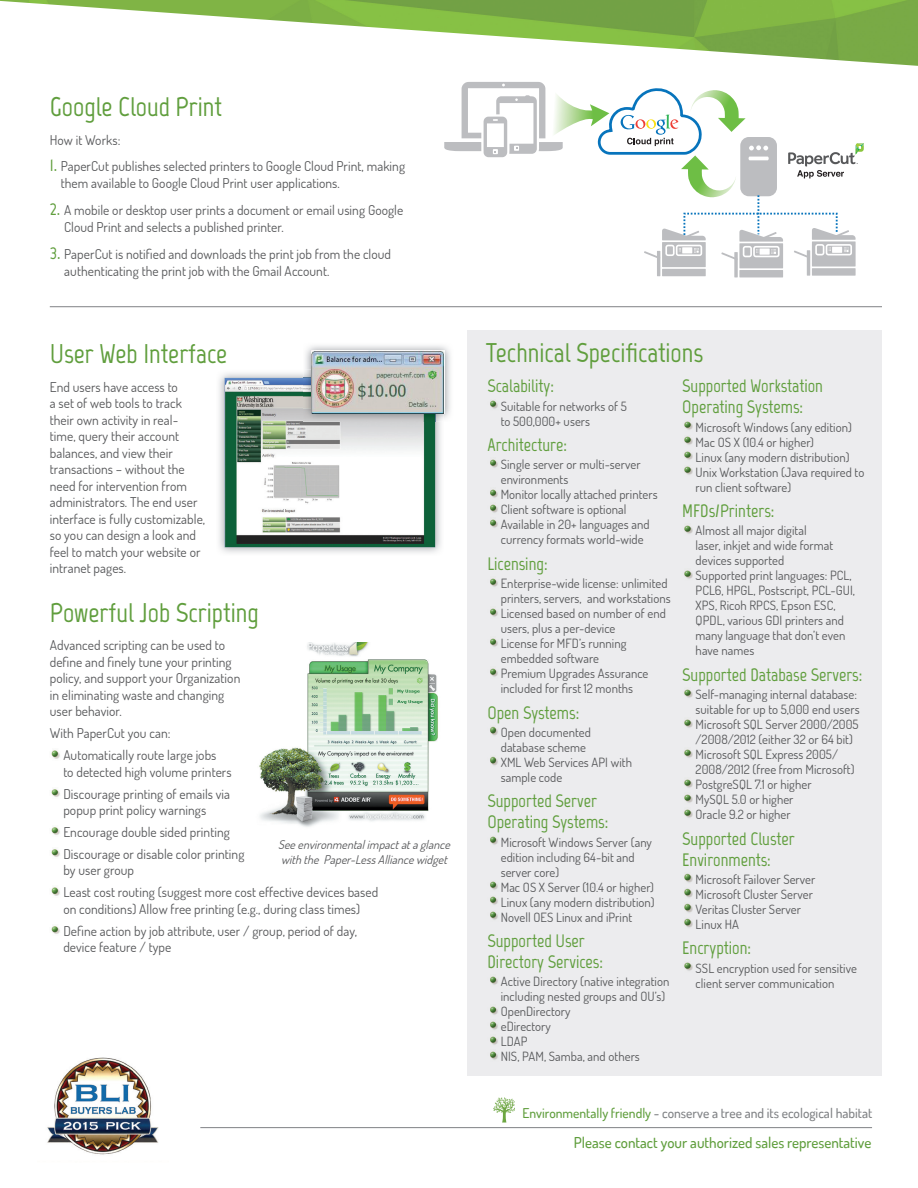
<style>
.page{position:relative;width:918px;height:1188px;background:#fff}
.page>*{position:absolute;margin:0;border:0;box-sizing:border-box;transform-origin:0 0}
.t1{font:700 27px "Marvel";color:#609e3d}
.t2{font:700 18px/21px "Marvel";color:#609e3d}
.t3{font:500 15px "Terminal Dosis";color:#609e3d}
.t4{font:13.5px/16.5px "Terminal Dosis";letter-spacing:.005em;color:#57585a}
.t5{font:500 13.5px "Terminal Dosis";color:#808285}
.t6{font:12.75px/15px "Terminal Dosis";letter-spacing:.005em;color:#57585a}
.t7{font:italic 12px/15px "Terminal Dosis";color:#57585a}
.s1{font-family:"Marvel";font-weight:700;font-size:18px;color:#609e3d}
.s2{color:#609e3d}
</style>
<div class="page">
<div style="left:467px;top:330px;width:415px;height:746px;background:#ececee"></div>
<img style="left:219px;top:373px;width:222px;height:180px">
<img style="left:225px;top:378px;width:210px;height:169px">
<svg style="left:490px;top:400px;width:8px;height:9px"></svg>
<svg style="left:490px;top:459px;width:8px;height:9px"></svg>
<svg style="left:490px;top:489px;width:8px;height:39px"></svg>
<svg style="left:490px;top:578px;width:8px;height:9px"></svg>
<svg style="left:490px;top:608px;width:8px;height:9px"></svg>
<svg style="left:490px;top:638px;width:8px;height:9px"></svg>
<svg style="left:490px;top:668px;width:8px;height:9px"></svg>
<svg style="left:490px;top:726px;width:8px;height:10px"></svg>
<svg style="left:490px;top:756px;width:8px;height:10px"></svg>
<svg style="left:490px;top:836px;width:8px;height:9px"></svg>
<svg style="left:490px;top:881px;width:8px;height:39px"></svg>
<svg style="left:490px;top:976px;width:8px;height:9px"></svg>
<svg style="left:490px;top:1006px;width:8px;height:54px"></svg>
<svg style="left:684px;top:421px;width:9px;height:54px"></svg>
<svg style="left:684px;top:525px;width:9px;height:9px"></svg>
<svg style="left:684px;top:570px;width:9px;height:9px"></svg>
<svg style="left:684px;top:689px;width:9px;height:9px"></svg>
<svg style="left:684px;top:719px;width:9px;height:9px"></svg>
<svg style="left:684px;top:749px;width:9px;height:9px"></svg>
<svg style="left:684px;top:779px;width:9px;height:39px"></svg>
<svg style="left:684px;top:873px;width:9px;height:55px"></svg>
<svg style="left:684px;top:962px;width:9px;height:9px"></svg>
<img style="left:305px;top:345px;width:146px;height:74px">
<img style="left:303px;top:369px;width:141px;height:53px">
<img style="left:303px;top:378px;width:132px;height:44px">
<img style="left:312px;top:351px;width:133px;height:62px">
<hr style="left:200px;top:1127px;width:672px;height:1px;background:#808285">
<img style="left:47px;top:1057px;width:112px;height:98px">
<svg style="left:493px;top:1097px;width:22px;height:26px"></svg>
<img style="left:0;top:0;width:918px;height:66px">
<svg style="left:51px;top:750px;width:9px;height:9px"></svg>
<svg style="left:51px;top:789px;width:9px;height:8px"></svg>
<svg style="left:51px;top:827px;width:9px;height:8px"></svg>
<svg style="left:51px;top:849px;width:9px;height:8px"></svg>
<svg style="left:51px;top:887px;width:9px;height:9px"></svg>
<svg style="left:51px;top:926px;width:9px;height:8px"></svg>
<img style="left:259px;top:643px;width:179px;height:184px">
<hr style="left:50px;top:306px;width:832px;height:1px;background:#808285">
<svg style="left:444px;top:57px;width:428px;height:221px"></svg>
<h1 class="t1" style="left:50px;top:91px;width:174px">Google Cloud Print</h1>
<p class="t4" style="left:50px;top:132px;width:72px">How it Works:</p>
<p class="t4" style="left:61px;top:158px;width:346px;text-indent:-11px"><span class="s1">1.</span> PaperCut publishes selected printers to Google Cloud Print, making them available to Google Cloud Print user applications.</p>
<p class="t4" style="left:64px;top:202px;width:341px;text-indent:-14px"><span class="s1">2.</span> A mobile or desktop user prints a document or email using Google<br>Cloud Print and selects a published printer.</p>
<p class="t4" style="left:64px;top:246px;width:328px;text-indent:-15px"><span class="s1">3.</span> PaperCut is notified and downloads the print job from the cloud authenticating the print job with the Gmail Account.</p>
<h1 class="t1" style="left:50px;top:338px;width:179px">User Web Interface</h1>
<p class="t4" style="left:50px;top:378px;width:157px">End users have access to<br>a set of web tools to track their own activity in real&shy;time, query their account balances, and view their transactions – without the need for intervention from administrators. The end user interface is fully customizable, so you can design a look and feel to match your website or intranet pages.</p>
<h1 class="t1" style="left:50px;top:596px;width:210px">Powerful Job Scripting</h1>
<p class="t4" style="left:50px;top:637px;width:192px">Advanced scripting can be used to define and finely tune your printing policy, and support your Organization in eliminating waste and changing user behavior.</p>
<p class="t4" style="left:63px;top:722px;width:155px;line-height:21.9px;text-indent:-14px">With PaperCut you can:<br>Automatically route large jobs</p>
<p class="t4" style="left:63px;top:760px;width:170px;line-height:21.9px">to detected high volume printers<br>Discourage printing of emails via</p>
<p class="t4" style="left:63px;top:799px;width:183px;line-height:21.9px">popup print policy warnings<br>Encourage double sided printing<br>Discourage or disable color printing</p>
<p class="t4" style="left:63px;top:859px;width:316px;line-height:21.9px">by user group<br>Least cost routing (suggest more cost effective devices based</p>
<p class="t4" style="left:63px;top:898px;width:298px;line-height:21.9px">on conditions) Allow free printing (e.g., during class times)<br>Define action by job attribute, user / group, period of day,</p>
<p class="t4" style="left:63px;top:939px;width:109px">device feature / type</p>
<p class="t7" style="left:278px;top:837px;width:177px">Seeenvironmentalimpactataglance withthe Paper-LessAlliancewidget</p>
<h1 class="t1" style="left:486px;top:336px;width:219px">Technical Specifications</h1>
<h2 class="t2" style="left:487px;top:376px;width:68px">Scalability:</h2>
<p class="t6" style="left:501px;top:398px;width:127px">Suitable for networks of 5 to 500,000+ users</p>
<h2 class="t2" style="left:487px;top:434px;width:81px">Architecture:</h2>
<p class="t6" style="left:501px;top:457px;width:158px">Single server or multi-server environments<br>Monitor locally attached printers<br>Client software is optional<br>Available in 20+ languages and currency formats world-wide</p>
<h2 class="t2" style="left:487px;top:553px;width:62px">Licensing:</h2>
<p class="t6" style="left:501px;top:576px;width:172px">Enterprise-wide license: unlimited printers, servers, and workstations<br>Licensed based on number of end users, plus a per-device<br>License for MFD’s running embedded software<br>Premium Upgrades Assurance included for first 12 months</p>
<h2 class="t2" style="left:487px;top:702px;width:93px">Open Systems:</h2>
<p class="t6" style="left:501px;top:724px;width:133px">Open documented database scheme<br>XML Web Services API with sample code</p>
<h2 class="t2" style="left:487px;top:791px;width:122px">Supported Server<br>Operating Systems:</h2>
<p class="t6" style="left:501px;top:834px;width:155px">Microsoft Windows Server (any edition including 64-bit and server core)<br>Mac OS X Server (10.4 or higher)<br>Linux (any modern distribution)<br>Novell OES Linux and iPrint</p>
<h2 class="t2" style="left:487px;top:930px;width:117px">Supported User<br>Directory Services:</h2>
<p class="t6" style="left:501px;top:974px;width:170px">Active Directory (native integration including nested groups and OU’s)<br>OpenDirectory<br>eDirectory<br>LDAP<br>NIS, PAM, Samba, and others</p>
<h2 class="t2" style="left:682px;top:376px;width:142px">Supported Workstation<br>Operating Systems:</h2>
<p class="t6" style="left:696px;top:419px;width:170px">Microsoft Windows (any edition)<br>Mac OS X (10.4 or higher)<br>Linux (any modern distribution)<br>Unix Workstation (Java required to run client software)</p>
<h2 class="t2" style="left:682px;top:500px;width:94px">MFDs/Printers:</h2>
<p class="t6" style="left:696px;top:523px;width:161px">Almost all major digital<br>laser, inkjet and wide format devices supported<br>Supported print languages: PCL,<br>PCL6, HPGL, Postscript, PCL-GUI,<br>XPS, Ricoh RPCS, Epson ESC,<br>QPDL, various GDI printers and many language that don’t even have names</p>
<h2 class="t2" style="left:682px;top:664px;width:182px">Supported Database Servers:</h2>
<p class="t6" style="left:696px;top:687px;width:166px">Self-managing internal database: suitable for up to 5,000 end users<br>Microsoft SQL Server 2000/2005 /2008/2012 (either 32 or 64 bit)<br>Microsoft SQL Express 2005/<br>2008/2012 (free from Microsoft)<br>PostgreSQL 7.1 or higher<br>MySQL 5.0 or higher<br>Oracle 9.2 or higher</p>
<h2 class="t2" style="left:682px;top:828px;width:114px">Supported Cluster<br>Environments:</h2>
<p class="t6" style="left:696px;top:871px;width:121px">Microsoft Failover Server<br>Microsoft Cluster Server<br>Veritas Cluster Server<br>Linux HA</p>
<h2 class="t2" style="left:682px;top:938px;width:70px">Encryption:</h2>
<p class="t6" style="left:696px;top:960px;width:163px">SSL encryption used for sensitive client server communication</p>
<p class="t5" style="left:523px;top:1104px;width:351px"><span class="s2">Environmentally friendly</span> - conserve a tree and its ecological habitat</p>
<p class="t3" style="left:574px;top:1132px;width:299px">Please contact your authorized sales representative</p>
</div>
